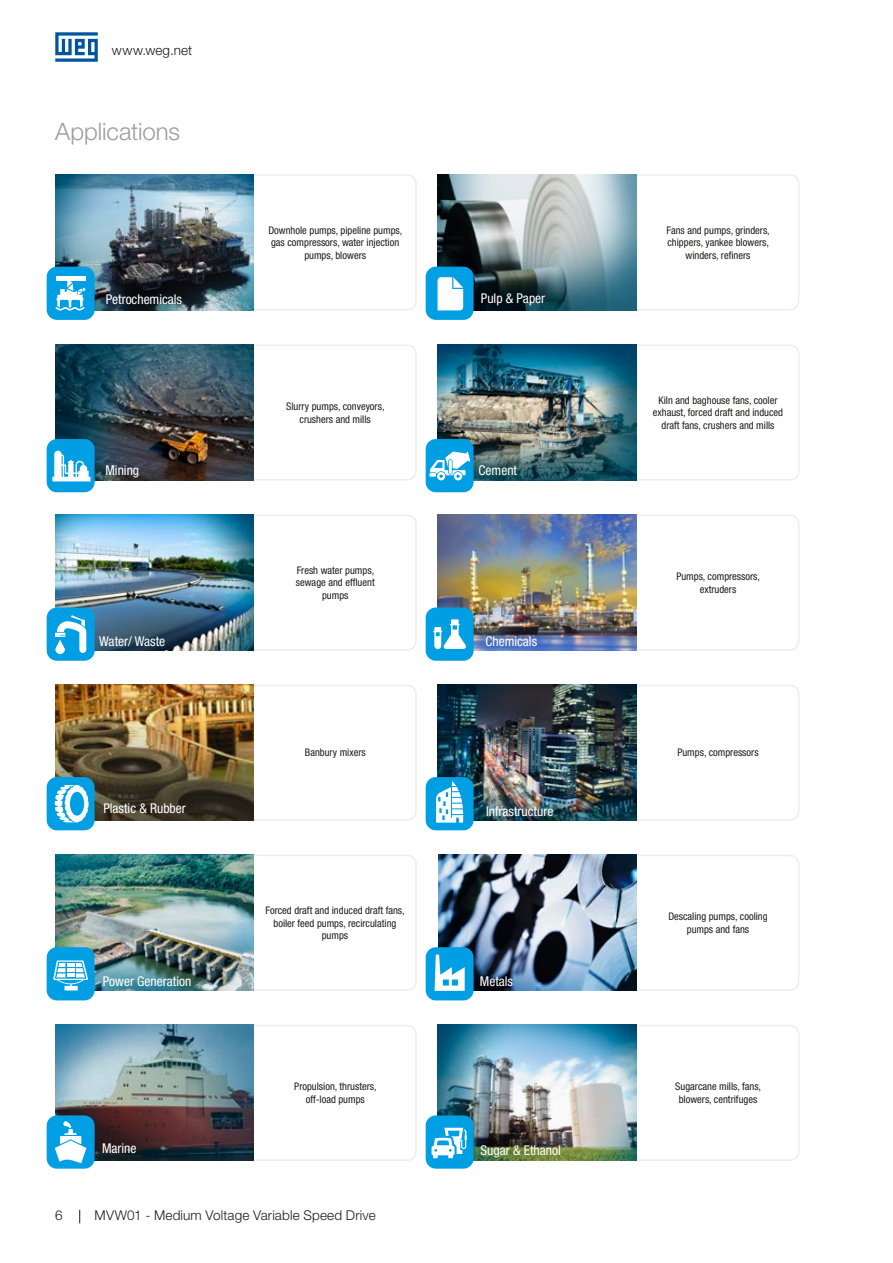
<style>
.page{position:relative;width:893px;height:1263px;background:#fff}
.page>*{position:absolute;margin:0;border:0;box-sizing:border-box;transform-origin:0 0}
.t1{font:300 24px "Helvetica Neue LT Pro";letter-spacing:-.005em;color:#9d9d9d}
.t2{font:condensed 13.5px "Helvetica Neue LT Pro";color:#fff}
.t3{font:300 13.5px "Helvetica Neue LT Pro";letter-spacing:.01em;color:#1d1d1b}
.t4{font:condensed 10.5px/12.6px "Helvetica Neue LT Pro";color:#1d1d1b;text-align:center}
</style>
<div class="page">
<svg style="left:55px;top:32px;width:43px;height:30px"></svg>
<svg style="left:79px;top:1210px;width:1px;height:13px"></svg>
<div style="left:185px;top:174px;width:232px;height:136px;border:2px solid #ededed;border-radius:9px"></div>
<div style="left:185px;top:514px;width:232px;height:137px;border:2px solid #ededed;border-radius:9px"></div>
<div style="left:185px;top:855px;width:232px;height:136px;border:2px solid #ededed;border-radius:9px"></div>
<div style="left:185px;top:344px;width:232px;height:136px;border:2px solid #ededed;border-radius:9px"></div>
<div style="left:185px;top:685px;width:232px;height:136px;border:2px solid #ededed;border-radius:9px"></div>
<div style="left:185px;top:1025px;width:232px;height:136px;border:2px solid #ededed;border-radius:9px"></div>
<div style="left:568px;top:174px;width:231px;height:136px;border:2px solid #ededed;border-radius:9px"></div>
<div style="left:568px;top:514px;width:231px;height:137px;border:2px solid #ededed;border-radius:9px"></div>
<div style="left:568px;top:855px;width:231px;height:136px;border:2px solid #ededed;border-radius:9px"></div>
<div style="left:568px;top:344px;width:231px;height:136px;border:2px solid #ededed;border-radius:9px"></div>
<div style="left:568px;top:685px;width:231px;height:136px;border:2px solid #ededed;border-radius:9px"></div>
<div style="left:568px;top:1025px;width:231px;height:136px;border:2px solid #ededed;border-radius:9px"></div>
<img style="left:55px;top:855px;width:199px;height:136px">
<img style="left:55px;top:685px;width:199px;height:136px">
<img style="left:55px;top:515px;width:199px;height:136px">
<img style="left:55px;top:344px;width:199px;height:136px">
<img style="left:55px;top:174px;width:199px;height:136px">
<img style="left:55px;top:1025px;width:199px;height:136px">
<img style="left:438px;top:1025px;width:199px;height:136px">
<img style="left:438px;top:855px;width:199px;height:136px">
<img style="left:438px;top:685px;width:199px;height:135px">
<img style="left:438px;top:515px;width:199px;height:136px">
<img style="left:438px;top:344px;width:199px;height:136px">
<img style="left:438px;top:174px;width:199px;height:136px">
<div style="left:426px;top:1115px;width:48px;height:54px;background:#009fe3;border-radius:10px"></div>
<svg style="left:432px;top:1128px;width:35px;height:30px"></svg>
<div style="left:426px;top:947px;width:48px;height:53px;background:#009fe3;border-radius:10px"></div>
<div style="left:426px;top:777px;width:48px;height:53px;background:#009fe3;border-radius:10px"></div>
<div style="left:426px;top:607px;width:48px;height:54px;background:#009fe3;border-radius:10px"></div>
<div style="left:426px;top:439px;width:48px;height:53px;background:#009fe3;border-radius:10px"></div>
<div style="left:426px;top:267px;width:48px;height:53px;background:#009fe3;border-radius:10px"></div>
<div style="left:47px;top:1115px;width:48px;height:54px;background:#009fe3;border-radius:10px"></div>
<div style="left:47px;top:947px;width:48px;height:53px;background:#009fe3;border-radius:10px"></div>
<div style="left:47px;top:777px;width:48px;height:53px;background:#009fe3;border-radius:10px"></div>
<div style="left:47px;top:607px;width:48px;height:54px;background:#009fe3;border-radius:10px"></div>
<div style="left:47px;top:439px;width:48px;height:53px;background:#009fe3;border-radius:10px"></div>
<div style="left:47px;top:267px;width:48px;height:53px;background:#009fe3;border-radius:10px"></div>
<svg style="left:429px;top:452px;width:41px;height:28px"></svg>
<svg style="left:433px;top:619px;width:33px;height:30px"></svg>
<svg style="left:55px;top:1121px;width:31px;height:42px"></svg>
<svg style="left:435px;top:955px;width:30px;height:36px"></svg>
<svg style="left:436px;top:781px;width:27px;height:42px"></svg>
<svg style="left:53px;top:960px;width:35px;height:30px"></svg>
<svg style="left:52px;top:451px;width:38px;height:30px"></svg>
<svg style="left:438px;top:277px;width:25px;height:33px"></svg>
<svg style="left:55px;top:615px;width:31px;height:39px"></svg>
<svg style="left:56px;top:276px;width:30px;height:34px"></svg>
<svg style="left:55px;top:785px;width:34px;height:37px"></svg>
<p class="t3" style="left:112px;top:42px;width:82px">www.weg.net</p>
<h1 class="t1" style="left:55px;top:117px;width:126px">Applications</h1>
<p class="t4" style="left:268px;top:223px;width:136px">Downhole pumps, pipeline pumps, gas compressors, water injection pumps, blowers</p>
<p class="t4" style="left:667px;top:223px;width:105px">Fans and pumps, grinders, chippers, yankee blowers, winders, refiners</p>
<p class="t2" style="left:106px;top:291px;width:78px">Petrochemicals</p>
<p class="t2" style="left:481px;top:290px;width:66px">Pulp &amp; Paper</p>
<p class="t4" style="left:286px;top:400px;width:100px">Slurry pumps, conveyors, crushers and mills</p>
<p class="t4" style="left:653px;top:393px;width:132px">Kiln and baghouse fans, cooler exhaust, forced draft and induced draft fans, crushers and mills</p>
<p class="t2" style="left:105px;top:462px;width:35px">Mining</p>
<p class="t2" style="left:479px;top:462px;width:40px">Cement</p>
<p class="t4" style="left:296px;top:564px;width:80px">Fresh water pumps, sewage and effluent pumps</p>
<p class="t4" style="left:676px;top:570px;width:85px">Pumps, compressors, extruders</p>
<p class="t2" style="left:99px;top:633px;width:68px">Water/ Waste</p>
<p class="t2" style="left:485px;top:633px;width:53px">Chemicals</p>
<p class="t4" style="left:305px;top:746px;width:62px">Banbury mixers</p>
<p class="t4" style="left:677px;top:746px;width:83px">Pumps, compressors</p>
<p class="t2" style="left:103px;top:800px;width:84px">Plastic &amp; Rubber</p>
<p class="t2" style="left:486px;top:803px;width:69px">Infrastructure</p>
<p class="t4" style="left:266px;top:904px;width:141px">Forced draft and induced draft fans, boiler feed pumps, recirculating pumps</p>
<p class="t4" style="left:668px;top:910px;width:101px">Descaling pumps, cooling pumps and fans</p>
<p class="t2" style="left:103px;top:973px;width:90px">Power Generation</p>
<p class="t2" style="left:480px;top:973px;width:35px">Metals</p>
<p class="t4" style="left:294px;top:1080px;width:84px">Propulsion, thrusters, off-load pumps</p>
<p class="t4" style="left:675px;top:1080px;width:87px">Sugarcane mills, fans, blowers, centrifuges</p>
<p class="t2" style="left:102px;top:1140px;width:36px">Marine</p>
<p class="t2" style="left:480px;top:1143px;width:82px">Sugar &amp; Ethanol</p>
<p class="t3" style="left:55px;top:1207px;width:9px">6</p>
<p class="t3" style="left:95px;top:1207px;width:283px">MVW01 - Medium Voltage Variable Speed Drive</p>
</div>
